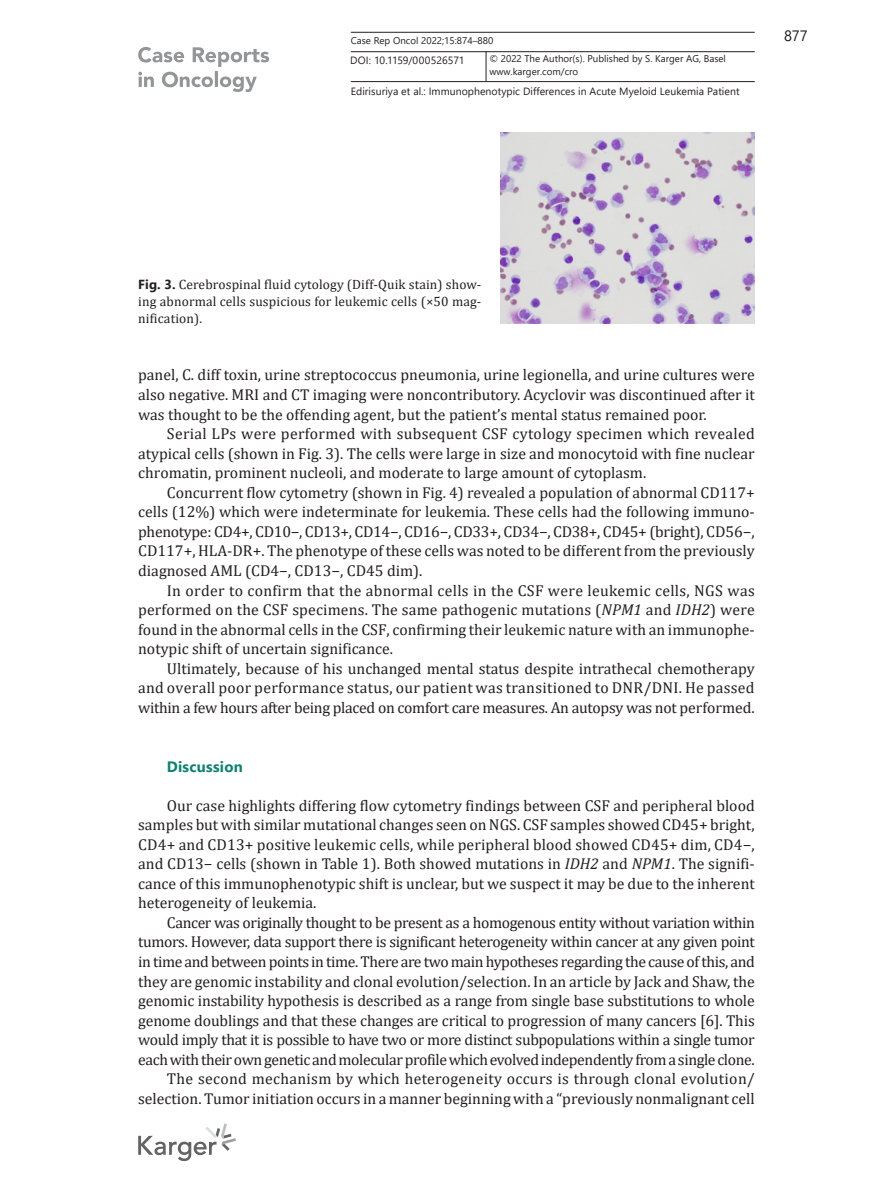
<style>
.page{position:relative;width:893px;height:1191px;background:#fff}
.page>*{position:absolute;margin:0;border:0;box-sizing:border-box;transform-origin:0 0}
.t1{font:15.75px/19.5px "Cambria";letter-spacing:-.01em;color:#231f20;text-align:justify}
.t2{font:700 15px "Segoe UI";letter-spacing:.015em;color:#0c8270}
.t3{font:15px "Segoe UI";color:#231f20}
.t4{font:13.5px/17.4px "Cambria";letter-spacing:.01em;color:#231f20;text-align:justify}
.t5{font:10.5px "Segoe UI";letter-spacing:.005em;color:#231f20}
.t6{font:9.75px "Segoe UI";color:#231f20}
.s1{font-family:"Segoe UI";font-weight:700;font-size:13.2px}
.s2{font-style:italic}
</style>
<div class="page">
<svg style="left:138px;top:47px;width:131px;height:45px"></svg>
<hr style="left:351px;top:51px;width:404px;height:1px;background:#231f20">
<hr style="left:351px;top:81px;width:404px;height:1px;background:#231f20">
<hr style="left:351px;top:32px;width:404px;height:1px;background:#231f20">
<hr style="left:486px;top:51px;width:1px;height:30px;background:#231f20">
<svg style="left:138px;top:1123px;width:98px;height:38px"></svg>
<img style="left:501px;top:133px;width:254px;height:190px">
<p class="t6" style="left:351px;top:31px;width:144px">Case Rep Oncol 2022;15:874–880</p>
<p class="t5" style="left:350px;top:50px;width:116px">DOI: 10.1159/000526571</p>
<p class="t6" style="left:489px;top:50px;width:238px">© 2022 The Author(s). Published by S. Karger AG, Basel</p>
<p class="t6" style="left:489px;top:62px;width:90px">www.karger.com/cro</p>
<p class="t5" style="left:351px;top:81px;width:390px">Edirisuriya et al.: Immunophenotypic Differences in Acute Myeloid Leukemia Patient</p>
<p class="t3" style="left:784px;top:22px;width:25px">877</p>
<p class="t4" style="left:138px;top:275px;width:345px"><span class="s1">Fig. 3.</span> Cerebrospinal fluid cytology (Diff-Quik stain) show&shy;ing abnormal cells suspicious for leukemic cells (×50 mag&shy;nification).</p>
<p class="t1" style="left:138px;top:365px;width:618px">panel, C. diff toxin, urine streptococcus pneumonia, urine legionella, and urine cultures were also negative. MRI and CT imaging were noncontributory. Acyclovir was discontinued after it was thought to be the offending agent, but the patient’s mental status remained poor.</p>
<p class="t1" style="left:138px;top:424px;width:618px;text-indent:29px">Serial LPs were performed with subsequent CSF cytology specimen which revealed atypical cells (shown in Fig. 3). The cells were large in size and monocytoid with fine nuclear chromatin, prominent nucleoli, and moderate to large amount of cytoplasm.</p>
<p class="t1" style="left:138px;top:482px;width:618px;text-indent:29px">Concurrent flow cytometry (shown in Fig. 4) revealed a population of abnormal CD117+ cells (12%) which were indeterminate for leukemia. These cells had the following immuno&shy;phenotype: CD4+, CD10−, CD13+, CD14−, CD16−, CD33+, CD34−, CD38+, CD45+ (bright), CD56−, CD117+, HLA-DR+. The phenotype of these cells was noted to be different from the previously diagnosed AML (CD4−, CD13−, CD45 dim).</p>
<p class="t1" style="left:138px;top:580px;width:618px;text-indent:29px">In order to confirm that the abnormal cells in the CSF were leukemic cells, NGS was performed on the CSF specimens. The same pathogenic mutations (<span class="s2">NPM1</span> and <span class="s2">IDH2</span>) were found in the abnormal cells in the CSF, confirming their leukemic nature with an immunophe&shy;notypic shift of uncertain significance.</p>
<p class="t1" style="left:138px;top:658px;width:618px;text-indent:29px">Ultimately, because of his unchanged mental status despite intrathecal chemotherapy and overall poor performance status, our patient was transitioned to DNR/DNI. He passed within a few hours after being placed on comfort care measures. An autopsy was not performed.</p>
<p class="t2" style="left:167px;top:752px;width:77px">Discussion</p>
<p class="t1" style="left:138px;top:795px;width:618px;text-indent:29px">Our case highlights differing flow cytometry findings between CSF and peripheral blood samples but with similar mutational changes seen on NGS. CSF samples showed CD45+ bright, CD4+ and CD13+ positive leukemic cells, while peripheral blood showed CD45+ dim, CD4−, and CD13− cells (shown in Table 1). Both showed mutations in <span class="s2">IDH2</span> and <span class="s2">NPM1</span>. The signifi&shy;cance of this immunophenotypic shift is unclear, but we suspect it may be due to the inherent heterogeneity of leukemia.</p>
<p class="t1" style="left:138px;top:912px;width:618px;text-align:right">Cancer was originally thought to be present as a homogenous entity without variation within tumors. However, data support there is significant heterogeneity within cancer at any given point in time and between points in time. There are two main hypotheses regarding the cause of this, and they are genomic instability and clonal evolution/selection. In an article by Jack and Shaw, the genomic instability hypothesis is described as a range from single base substitutions to whole genome doublings and that these changes are critical to progression of many cancers [6]. This would imply that it is possible to have two or more distinct subpopulations within a single tumor each with their own genetic and molecular profile which evolved independently from a single clone.<br>The second mechanism by which heterogeneity occurs is through clonal evolution/ selection. Tumor initiation occurs in a manner beginning with a “previously nonmalignant cell</p>
</div>
